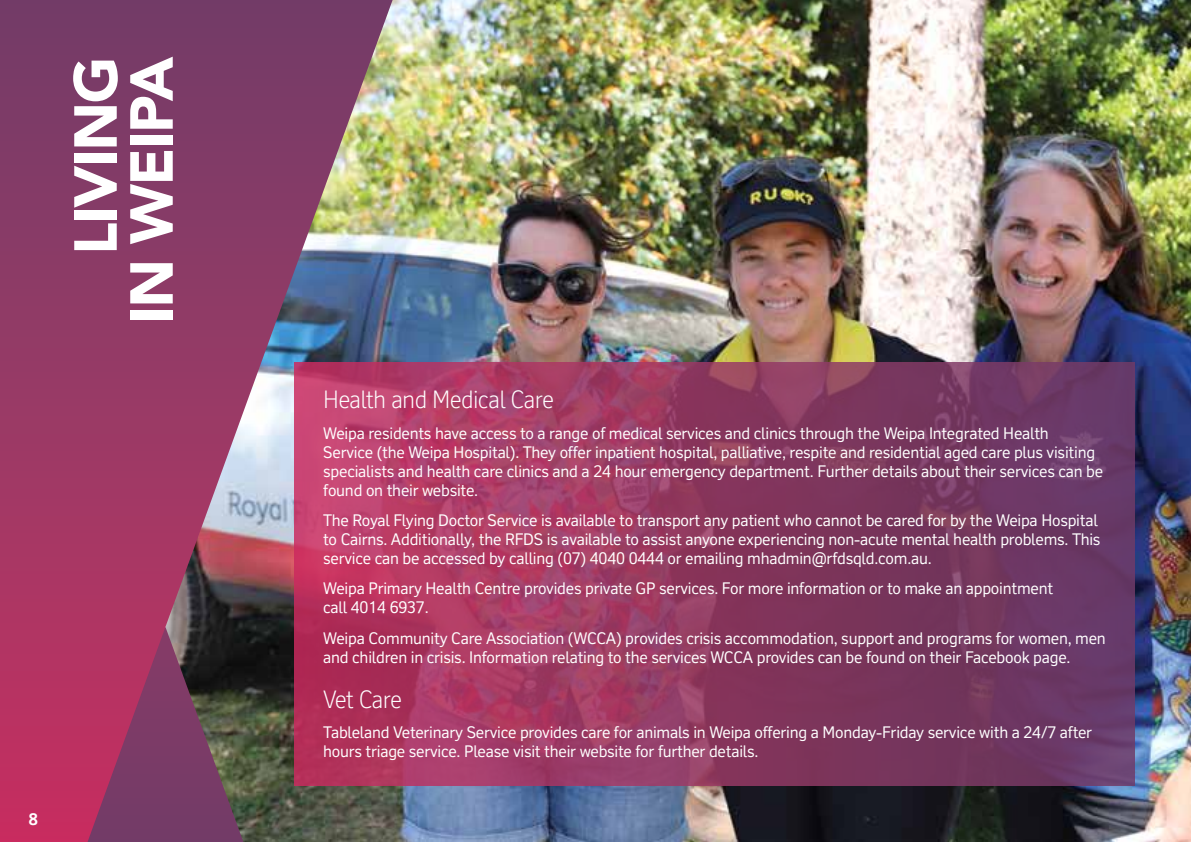
<style>
.page{position:relative;width:1191px;height:842px;background:#fff}
.page>*{position:absolute;margin:0;border:0;box-sizing:border-box;transform-origin:0 0}
.t1{font:900 60px/56px "Avenir";letter-spacing:-.025em;color:#fff;text-align:right}
.t2{font:300 24px "RT Vickerman";letter-spacing:-.03em;color:#fff}
.t3{font:16px/19px "RT Vickerman";letter-spacing:-.015em;color:#fff}
.t4{font:700 16px "RT Vickerman";color:#fff}
</style>
<div class="page">
<img style="left:392px;top:0;width:799px;height:842px">
<svg style="left:392px;top:362px;width:742px;height:423px;background:#893962"></svg>
<img style="left:0;top:0;width:392px;height:842px">
<h1 class="t1" style="left:66px;top:324px;width:269px;rotate:-90deg">LIVING<br>IN WEIPA</h1>
<p class="t4" style="left:28px;top:810px;width:11px">8</p>
<h2 class="t2" style="left:323px;top:385px;width:232px">Health and Medical Care</h2>
<p class="t3" style="left:323px;top:423px;width:781px">Weipa residents have access to a range of medical services and clinics through the Weipa Integrated Health<br>Service (the Weipa Hospital). They offer inpatient hospital, palliative, respite and residential aged care plus visiting specialists and health care clinics and a 24 hour emergency department. Further details about their services can be found on their website.</p>
<p class="t3" style="left:323px;top:510px;width:779px">The Royal Flying Doctor Service is available to transport any patient who cannot be cared for by the Weipa Hospital to Cairns. Additionally, the RFDS is available to assist anyone experiencing non-acute mental health problems. This service can be accessed by calling (07) 4040 0444 or emailing mhadmin@rfdsqld.com.au.</p>
<p class="t3" style="left:323px;top:579px;width:731px">Weipa Primary Health Centre provides private GP services. For more information or to make an appointment call 4014 6937.</p>
<p class="t3" style="left:323px;top:628px;width:784px">Weipa Community Care Association (WCCA) provides crisis accommodation, support and programs for women, men and children in crisis. Information relating to the services WCCA provides can be found on their Facebook page.</p>
<h2 class="t2" style="left:323px;top:684px;width:80px">Vet Care</h2>
<p class="t3" style="left:323px;top:722px;width:770px">Tableland Veterinary Service provides care for animals in Weipa offering a Monday-Friday service with a 24/7 after hours triage service. Please visit their website for further details.</p>
</div>
